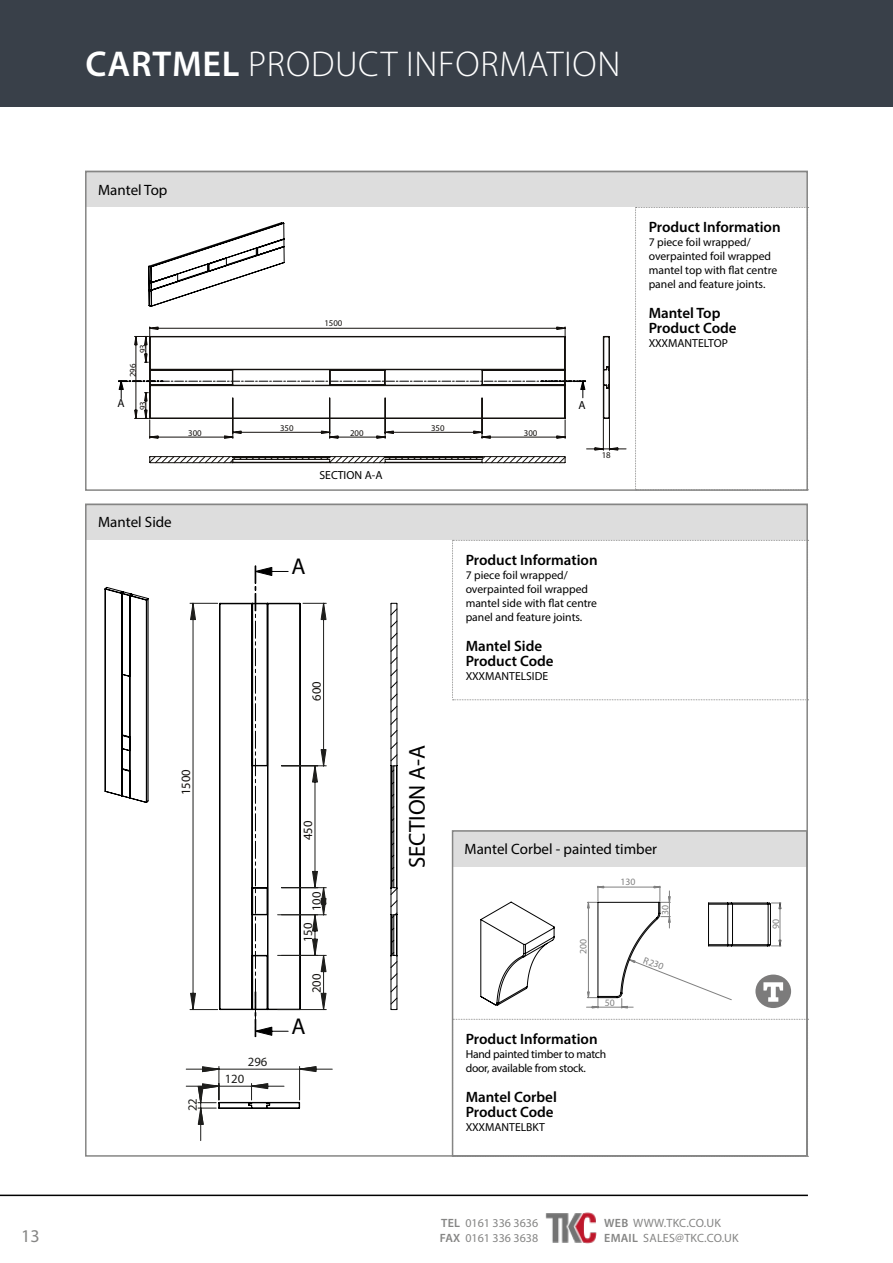
<style>
.page{position:relative;width:893px;height:1263px;background:#fff}
.page>*{position:absolute;margin:0;border:0;box-sizing:border-box;transform-origin:0 0}
.t1{font:300 36px "Myriad Pro";letter-spacing:.02em;color:#fff}
.t2{font:23.1px "Myriad Pro";color:#000}
.t3{font:22.95px "Myriad Pro";color:#000}
.t4{font:18px "Myriad Pro";color:#858584}
.t5{font:600 15px/15px "Myriad Pro";color:#000}
.t6{font:15px "Myriad Pro";color:#000}
.t7{font:12.75px "Myriad Pro";color:#13100d}
.t8{font:12.75px "Myriad Pro";color:#1d1d1b}
.t9{font:12.6px "Myriad Pro";color:#1d1d1b}
.t10{font:12px/15px "Myriad Pro";letter-spacing:.02em;color:#858584}
.t11{font:12px/15px "Myriad Pro";color:#858584}
.t12{font:11.7px/14px "Myriad Pro";color:#000}
.t13{font:11.7px/14px "Myriad Pro";letter-spacing:-.02em;color:#000}
.t14{font:9.75px "Myriad Pro";color:#808080}
.t15{font:8.85px "Myriad Pro";color:#13100d}
.s1{font-weight:600}
</style>
<div class="page">
<div style="left:0;top:0;width:893px;height:106px;background:#394049"></div>
<img style="left:545px;top:1212px;width:52px;height:32px">
<hr style="left:0;top:1194px;width:808px;height:2px;background:#000">
<svg style="left:390px;top:603px;width:8px;height:407px"></svg>
<hr style="left:392px;top:766px;width:1px;height:122px;background:#000">
<hr style="left:397px;top:765px;width:1px;height:123px;background:#000">
<hr style="left:397px;top:914px;width:1px;height:42px;background:#000">
<hr style="left:396px;top:915px;width:1px;height:40px;background:#000">
<hr style="left:396px;top:766px;width:1px;height:122px;background:#000">
<hr style="left:391px;top:914px;width:1px;height:42px;background:#000">
<hr style="left:391px;top:765px;width:1px;height:123px;background:#000">
<svg style="left:104px;top:586px;width:45px;height:217px"></svg>
<svg style="left:191px;top:603px;width:135px;height:406px"></svg>
<svg style="left:219px;top:566px;width:99px;height:471px"></svg>
<svg style="left:186px;top:1066px;width:147px;height:75px"></svg>
<div style="left:85px;top:504px;width:722px;height:36px;background:#ddd"></div>
<div style="left:452px;top:830px;width:355px;height:36px;background:#ddd"></div>
<div style="left:85px;top:171px;width:722px;height:36px;background:#ddd"></div>
<div style="left:85px;top:171px;width:723px;height:320px;border:2px solid #858584"></div>
<svg style="left:635px;top:207px;width:173px;height:283px"></svg>
<svg style="left:452px;top:540px;width:356px;height:160px"></svg>
<svg style="left:452px;top:1019px;width:356px;height:138px"></svg>
<svg style="left:149px;top:456px;width:417px;height:7px"></svg>
<hr style="left:232px;top:462px;width:98px;height:1px;background:#13100d">
<hr style="left:385px;top:462px;width:97px;height:1px;background:#13100d">
<hr style="left:233px;top:457px;width:97px;height:1px;background:#13100d">
<hr style="left:385px;top:457px;width:97px;height:1px;background:#13100d">
<hr style="left:385px;top:456px;width:97px;height:1px;background:#13100d">
<hr style="left:232px;top:456px;width:98px;height:1px;background:#13100d">
<svg style="left:118px;top:327px;width:508px;height:123px"></svg>
<hr style="left:150px;top:336px;width:415px;height:1px;background:#13100d">
<svg style="left:148px;top:222px;width:137px;height:85px"></svg>
<svg style="left:480px;top:902px;width:74px;height:103px"></svg>
<div style="left:755px;top:974px;width:36px;height:34px;background:#7c7b7b;border-radius:50%"></div>
<svg style="left:586px;top:886px;width:197px;height:122px"></svg>
<h1 class="t1" style="left:85px;top:43px;width:536px"><span class="s1">CARTMEL</span> PRODUCT INFORMATION</h1>
<p class="t6" style="left:98px;top:180px;width:71px">Mantel Top</p>
<p class="t15" style="left:137px;top:353px;width:11px;rotate:-90deg">93</p>
<p class="t15" style="left:127px;top:377px;width:15px;rotate:-90deg">296</p>
<p class="t15" style="left:324px;top:318px;width:20px">1500</p>
<p class="t12" style="left:118px;top:396px;width:9px">A</p>
<p class="t12" style="left:578px;top:398px;width:9px">A</p>
<p class="t15" style="left:137px;top:410px;width:11px;rotate:-90deg">93</p>
<p class="t15" style="left:188px;top:427px;width:15px">300</p>
<p class="t6" style="left:98px;top:513px;width:75px">Mantel Side</p>
<p class="t15" style="left:280px;top:422px;width:15px">350</p>
<p class="t15" style="left:350px;top:427px;width:15px">200</p>
<p class="t12" style="left:319px;top:467px;width:65px">SECTION A-A</p>
<h3 class="t3" style="left:291px;top:552px;width:16px">A</h3>
<p class="t7" style="left:309px;top:701px;width:21px;rotate:-90deg">600</p>
<p class="t15" style="left:431px;top:422px;width:15px">350</p>
<p class="t15" style="left:524px;top:427px;width:15px">300</p>
<p class="t15" style="left:602px;top:449px;width:11px">18</p>
<p class="t5" style="left:466px;top:552px;width:133px">Product Information</p>
<p class="t12" style="left:466px;top:568px;width:133px">7 piece foil wrapped/ overpainted foil wrapped mantel side with flat centre panel and feature joints.</p>
<p class="t5" style="left:466px;top:638px;width:89px">Mantel Side<br>Product Code</p>
<p class="t12" style="left:466px;top:668px;width:84px">XXXMANTELSIDE</p>
<p class="t5" style="left:649px;top:219px;width:133px">Product Information</p>
<p class="t12" style="left:649px;top:235px;width:130px">7 piece foil wrapped/ overpainted foil wrapped mantel top with flat centre panel and feature joints.</p>
<p class="t5" style="left:649px;top:305px;width:89px">Mantel Top<br>Product Code</p>
<p class="t12" style="left:649px;top:336px;width:81px">XXXMANTELTOP</p>
<p class="t7" style="left:178px;top:795px;width:27px;rotate:-90deg">1500</p>
<p class="t8" style="left:185px;top:1111px;width:14px;rotate:-90deg">22</p>
<p class="t9" style="left:248px;top:1054px;width:21px">296</p>
<p class="t9" style="left:225px;top:1071px;width:21px">120</p>
<p class="t7" style="left:300px;top:840px;width:21px;rotate:-90deg">450</p>
<p class="t7" style="left:309px;top:911px;width:21px;rotate:-90deg">100</p>
<p class="t7" style="left:300px;top:942px;width:21px;rotate:-90deg">150</p>
<p class="t7" style="left:309px;top:993px;width:21px;rotate:-90deg">200</p>
<h3 class="t3" style="left:291px;top:1012px;width:16px">A</h3>
<h2 class="t2" style="left:403px;top:868px;width:125px;rotate:-90deg">SECTION A-A</h2>
<p class="t6" style="left:465px;top:840px;width:194px">Mantel Corbel - painted timber</p>
<p class="t14" style="left:577px;top:954px;width:17px;rotate:-90deg">200</p>
<p class="t14" style="left:621px;top:876px;width:17px">130</p>
<p class="t14" style="left:659px;top:914px;width:12px;rotate:-90deg">30</p>
<p class="t14" style="left:605px;top:997px;width:12px">50</p>
<p class="t14" style="left:646px;top:954px;width:23px;rotate:21deg">R230</p>
<p class="t5" style="left:466px;top:1031px;width:133px">Product Information</p>
<p class="t13" style="left:466px;top:1046px;width:142px">Hand painted timber to match door, available from stock.</p>
<p class="t5" style="left:466px;top:1089px;width:93px">Mantel Corbel<br>Product Code</p>
<p class="t12" style="left:466px;top:1119px;width:81px">XXXMANTELBKT</p>
<p class="t14" style="left:770px;top:929px;width:12px;rotate:-90deg">90</p>
<h3 class="t4" style="left:21px;top:1224px;width:20px">13</h3>
<p class="t11" style="left:440px;top:1215px;width:100px"><span class="s1">TEL</span> 0161 336 3636<br><span class="s1">FAX</span> 0161 336 3638</p>
<p class="t10" style="left:604px;top:1215px;width:136px"><span class="s1">WEB</span> WWW.TKC.CO.UK<br><span class="s1">EMAIL</span> SALES@TKC.CO.UK</p>
</div>
